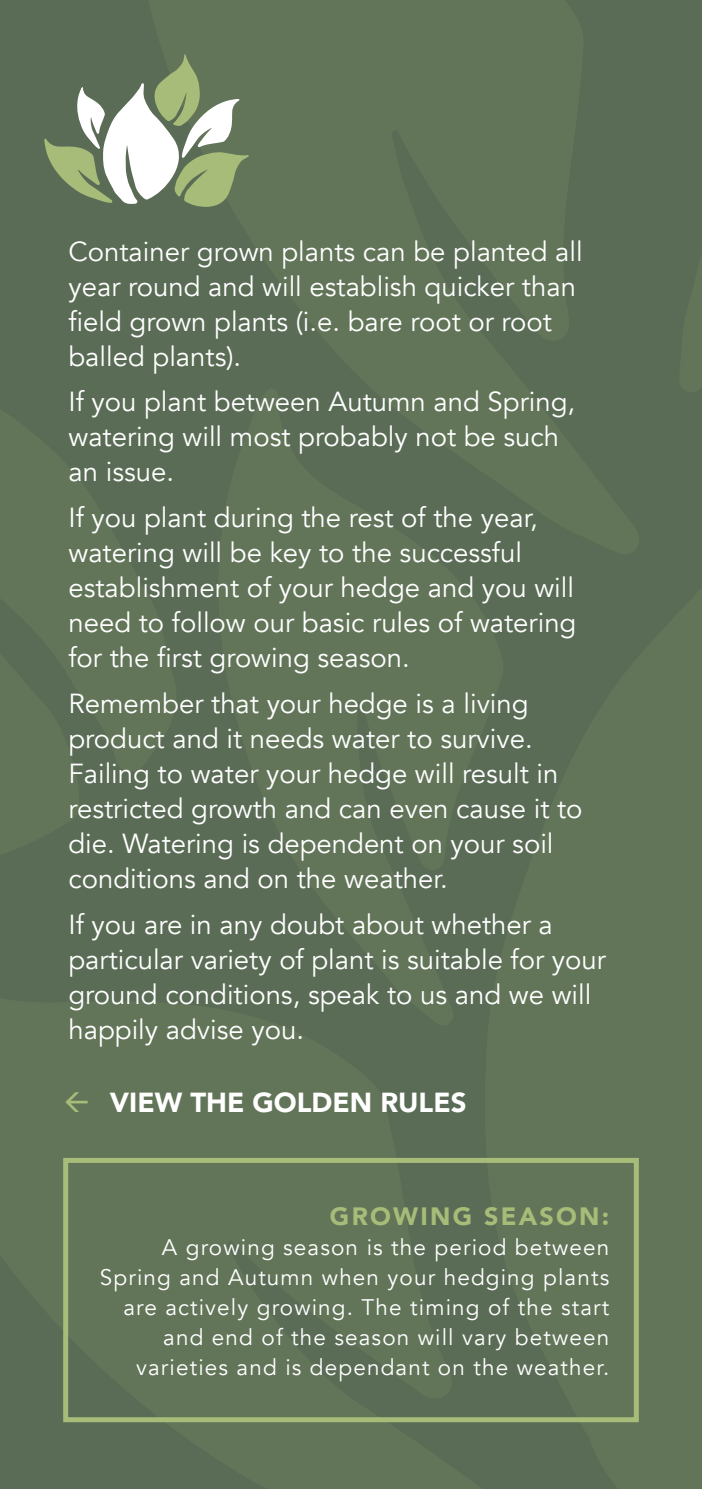
<style>
.page{position:relative;width:702px;height:1489px;background:#fff}
.page>*{position:absolute;margin:0;border:0;box-sizing:border-box;transform-origin:0 0}
.t1{font:27.5px/35px "Avenir";color:#fff}
.t2{font:900 27.5px "Avenir";color:#fff}
.t3{font:900 25px "Avenir";letter-spacing:.09em;color:#a6bc78}
.t4{font:22.5px/30px "Avenir";letter-spacing:.05em;color:#fff;text-align:right}
</style>
<div class="page">
<div style="left:0;top:0;width:702px;height:1488px;background:#627559"></div>
<svg style="left:44px;top:54px;width:205px;height:153px"></svg>
<div style="left:63px;top:1157px;width:575px;height:264px;border:5px solid #a6bc78"></div>
<p class="t1" style="left:68px;top:234px;width:515px">Container grown plants can be planted all year round and will establish quicker than field grown plants (i.e. bare root or root balled plants).</p>
<p class="t1" style="left:68px;top:385px;width:508px">If you plant between Autumn and Spring, watering will most probably not be such an issue.</p>
<p class="t1" style="left:68px;top:501px;width:509px">If you plant during the rest of the year, watering will be key to the successful establishment of your hedge and you will need to follow our basic rules of watering for the first growing season.</p>
<p class="t1" style="left:68px;top:686px;width:515px">Remember that your hedge is a living product and it needs water to survive.<br>Failing to water your hedge will result in restricted growth and can even cause it to die. Watering is dependent on your soil conditions and on the weather.</p>
<p class="t1" style="left:68px;top:907px;width:539px">If you are in any doubt about whether a particular variety of plant is suitable for your ground conditions, speak to us and we will happily advise you.</p>
<p class="t2" style="left:110px;top:1084px;width:358px">VIEW THE GOLDEN RULES</p>
<p class="t3" style="left:330px;top:1199px;width:281px">GROWING SEASON:</p>
<p class="t4" style="left:100px;top:1232px;width:511px">A growing season is the period between Spring and Autumn when your hedging plants are actively growing. The timing of the start and end of the season will vary between varieties and is dependant on the weather.</p>
</div>
